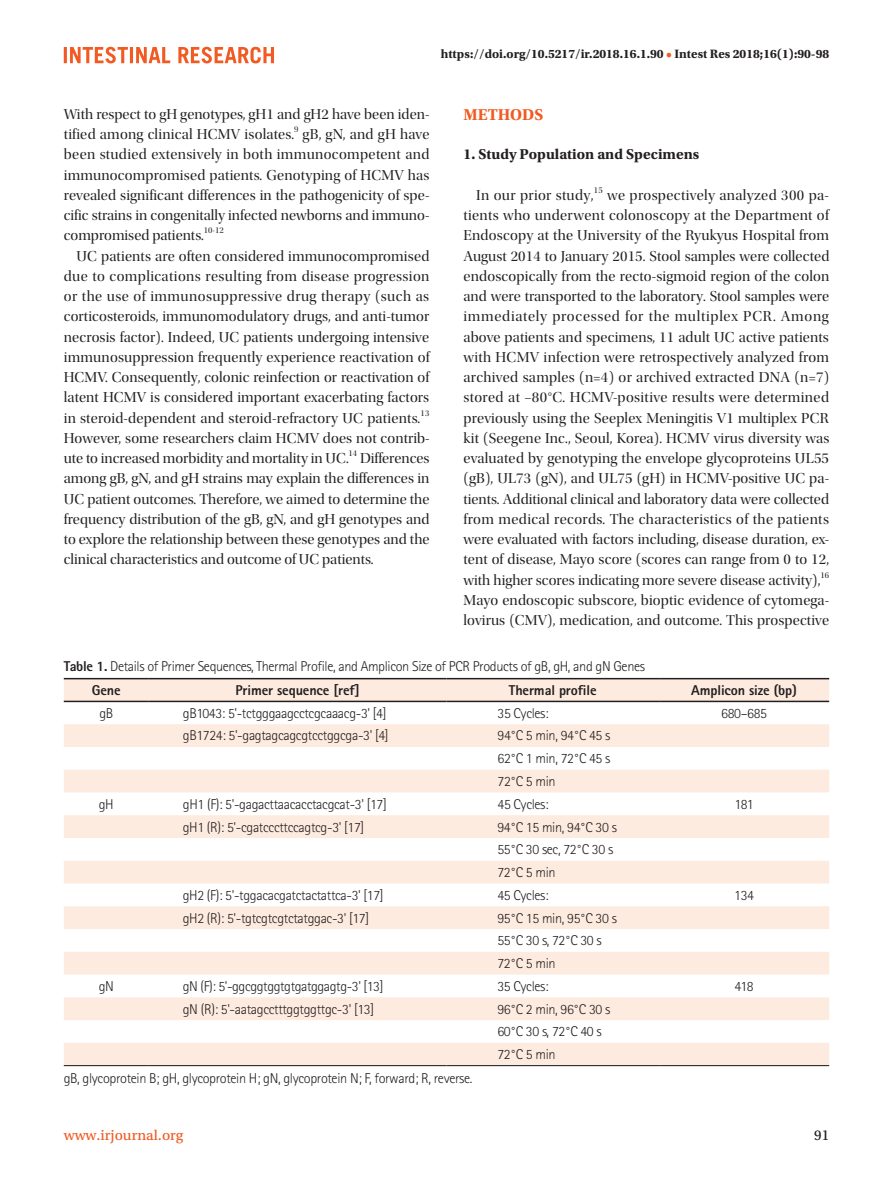
<style>
.page{position:relative;width:893px;height:1191px;background:#fff}
.page>*{position:absolute;margin:0;border:0;box-sizing:border-box;transform-origin:0 0}
.t1{font:700 16.5px "Utopia Std";color:#f15a22}
.t2{font:15px/20.2px "Utopia Std Disp";letter-spacing:.005em;color:#231f20;text-align:justify}
.t3{font:700 15px "Utopia Std";color:#231f20}
.t4{font:15px "Utopia Std Capt";color:#f15a22}
.t5{font:15px "Utopia Std Capt";color:#231f20}
.t6{font:300 14.25px/22.8px "Rotis Sans Serif Std";letter-spacing:-.025em;color:#231f20}
.t7{font:800 14.25px "Rotis Sans Serif Std";letter-spacing:-.01em;color:#231f20}
.t8{font:700 12.75px "Utopia Std";color:#231f20}
.t9{font:8.7px "Utopia Std Disp";color:#231f20}
.s1{color:#f15a22}
.s2{font-weight:800}
</style>
<div class="page">
<svg style="left:64px;top:47px;width:210px;height:16px"></svg>
<svg style="left:64px;top:679px;width:765px;height:386px;fill:#feebdf"></svg>
<hr style="left:64px;top:678px;width:85px;height:1px;background:#231f20">
<hr style="left:149px;top:678px;width:297px;height:1px;background:#231f20">
<hr style="left:446px;top:678px;width:213px;height:1px;background:#231f20">
<hr style="left:659px;top:678px;width:170px;height:1px;background:#231f20">
<hr style="left:64px;top:700px;width:85px;height:2px;background:#231f20">
<hr style="left:149px;top:700px;width:297px;height:2px;background:#231f20">
<hr style="left:446px;top:700px;width:213px;height:2px;background:#231f20">
<hr style="left:659px;top:700px;width:170px;height:2px;background:#231f20">
<hr style="left:64px;top:1065px;width:85px;height:1px;background:#231f20">
<hr style="left:149px;top:1065px;width:297px;height:1px;background:#231f20">
<hr style="left:446px;top:1065px;width:213px;height:1px;background:#231f20">
<hr style="left:659px;top:1065px;width:170px;height:1px;background:#231f20">
<p class="t8" style="left:441px;top:47px;width:390px">https://doi.org/10.5217/ir.2018.16.1.90 <span class="s1">•</span> Intest Res 2018;16(1):90-98</p>
<p class="t2" style="left:64px;top:104px;width:367px">With respect to gH genotypes, gH1 and gH2 have been iden&shy;tified among clinical HCMV isolates.</p>
<p class="t1" style="left:463px;top:105px;width:81px">METHODS</p>
<p class="t3" style="left:463px;top:146px;width:237px">1. Study Population and Specimens</p>
<p class="t2" style="left:476px;top:185px;width:119px">In our prior study,</p>
<p class="t9" style="left:594px;top:185px;width:10px">15</p>
<p class="t9" style="left:294px;top:124px;width:6px">9</p>
<p class="t2" style="left:64px;top:124px;width:367px;text-indent:239px">gB, gN, and gH have been studied extensively in both immunocompetent and immunocompromised patients. Genotyping of HCMV has revealed significant differences in the pathogenicity of spe&shy;cific strains in congenitally infected newborns and immuno&shy;compromised patients.</p>
<p class="t2" style="left:463px;top:185px;width:367px;text-indent:144px">we prospectively analyzed 300 pa&shy;tients who underwent colonoscopy at the Department of Endoscopy at the University of the Ryukyus Hospital from August 2014 to January 2015. Stool samples were collected endoscopically from the recto-sigmoid region of the colon and were transported to the laboratory. Stool samples were immediately processed for the multiplex PCR. Among above patients and specimens, 11 adult UC active patients with HCMV infection were retrospectively analyzed from archived samples (n=4) or archived extracted DNA (n=7) stored at −80°C. HCMV-positive results were determined previously using the Seeplex Meningitis V1 multiplex PCR kit (Seegene Inc., Seoul, Korea). HCMV virus diversity was evaluated by genotyping the envelope glycoproteins UL55 (gB), UL73 (gN), and UL75 (gH) in HCMV-positive UC pa&shy;tients. Additional clinical and laboratory data were collected from medical records. The characteristics of the patients were evaluated with factors including, disease duration, ex&shy;tent of disease, Mayo score (scores can range from 0 to 12, with higher scores indicating more severe disease activity),</p>
<p class="t9" style="left:204px;top:226px;width:22px">10-12</p>
<p class="t2" style="left:64px;top:246px;width:367px;text-indent:13px">UC patients are often considered immunocompromised due to complications resulting from disease progression or the use of immunosuppressive drug therapy (such as corticosteroids, immunomodulatory drugs, and anti-tumor necrosis factor). Indeed, UC patients undergoing intensive immunosuppression frequently experience reactivation of HCMV. Consequently, colonic reinfection or reactivation of latent HCMV is considered important exacerbating factors in steroid-dependent and steroid-refractory UC patients.</p>
<p class="t9" style="left:421px;top:408px;width:10px">13</p>
<p class="t2" style="left:64px;top:428px;width:367px">However, some researchers claim HCMV does not contrib&shy;ute to increased morbidity and mortality in UC.</p>
<p class="t9" style="left:348px;top:448px;width:10px">14</p>
<p class="t2" style="left:64px;top:448px;width:367px;text-indent:296px">Differences among gB, gN, and gH strains may explain the differences in UC patient outcomes. Therefore, we aimed to determine the frequency distribution of the gB, gN, and gH genotypes and to explore the relationship between these genotypes and the clinical characteristics and outcome of UC patients.</p>
<p class="t9" style="left:820px;top:570px;width:10px">16</p>
<p class="t2" style="left:463px;top:590px;width:367px">Mayo endoscopic subscore, bioptic evidence of cytomega&shy;lovirus (CMV), medication, and outcome. This prospective</p>
<p class="t6" style="left:92px;top:655px;width:555px;line-height:23.5px;text-indent:-28px"><span class="s2">Table 1.</span> Details of Primer Sequences, Thermal Profile, and Amplicon Size of PCR Products of gB, gH, and gN Genes<br><span class="s2">Gene</span></p>
<p class="t7" style="left:236px;top:681px;width:126px">Primer sequence [ref]</p>
<p class="t7" style="left:509px;top:681px;width:89px">Thermal profile</p>
<p class="t7" style="left:691px;top:681px;width:107px">Amplicon size (bp)</p>
<p class="t6" style="left:99px;top:701px;width:15px">gB</p>
<p class="t6" style="left:183px;top:701px;width:205px">gB1043: 5'-tctgggaagcctcgcaaacg-3' [4]</p>
<p class="t6" style="left:497px;top:701px;width:53px">35 Cycles:</p>
<p class="t6" style="left:721px;top:701px;width:47px">680–685</p>
<p class="t6" style="left:183px;top:724px;width:207px">gB1724: 5'-gagtagcagcgtcctggcga-3' [4]</p>
<p class="t6" style="left:497px;top:724px;width:114px;text-align:justify">94°C 5 min, 94°C 45 s 62°C 1 min, 72°C 45 s 72°C 5 min</p>
<p class="t6" style="left:99px;top:792px;width:16px">gH</p>
<p class="t6" style="left:183px;top:792px;width:205px">gH1 (F): 5'-gagacttaacacctacgcat-3' [17]</p>
<p class="t6" style="left:497px;top:792px;width:53px">45 Cycles:</p>
<p class="t6" style="left:734px;top:792px;width:21px">181</p>
<p class="t6" style="left:183px;top:815px;width:183px">gH1 (R): 5'-cgatcccttccagtcg-3' [17]</p>
<p class="t6" style="left:497px;top:815px;width:121px">94°C 15 min, 94°C 30 s<br>55°C 30 sec, 72°C 30 s<br>72°C 5 min</p>
<p class="t6" style="left:183px;top:883px;width:202px">gH2 (F): 5'-tggacacgatctactattca-3' [17]</p>
<p class="t6" style="left:497px;top:883px;width:53px">45 Cycles:</p>
<p class="t6" style="left:734px;top:883px;width:21px">134</p>
<p class="t6" style="left:183px;top:906px;width:188px">gH2 (R): 5'-tgtcgtcgtctatggac-3' [17]</p>
<p class="t6" style="left:497px;top:906px;width:121px">95°C 15 min, 95°C 30 s<br>55°C 30 s, 72°C 30 s<br>72°C 5 min</p>
<p class="t6" style="left:99px;top:974px;width:17px">gN</p>
<p class="t6" style="left:183px;top:974px;width:202px">gN (F): 5'-ggcggtggtgtgatggagtg-3' [13]</p>
<p class="t6" style="left:497px;top:974px;width:53px">35 Cycles:</p>
<p class="t6" style="left:734px;top:974px;width:21px">418</p>
<p class="t6" style="left:183px;top:997px;width:193px">gN (R): 5'-aatagcctttggtggttgc-3' [13]</p>
<p class="t6" style="left:497px;top:997px;width:114px">96°C 2 min, 96°C 30 s<br>60°C 30 s, 72°C 40 s<br>72°C 5 min</p>
<p class="t6" style="left:64px;top:1066px;width:410px">gB, glycoprotein B; gH, glycoprotein H; gN, glycoprotein N; F, forward; R, reverse.</p>
<p class="t4" style="left:64px;top:1126px;width:121px">www.irjournal.org</p>
<p class="t5" style="left:814px;top:1126px;width:17px">91</p>
</div>
